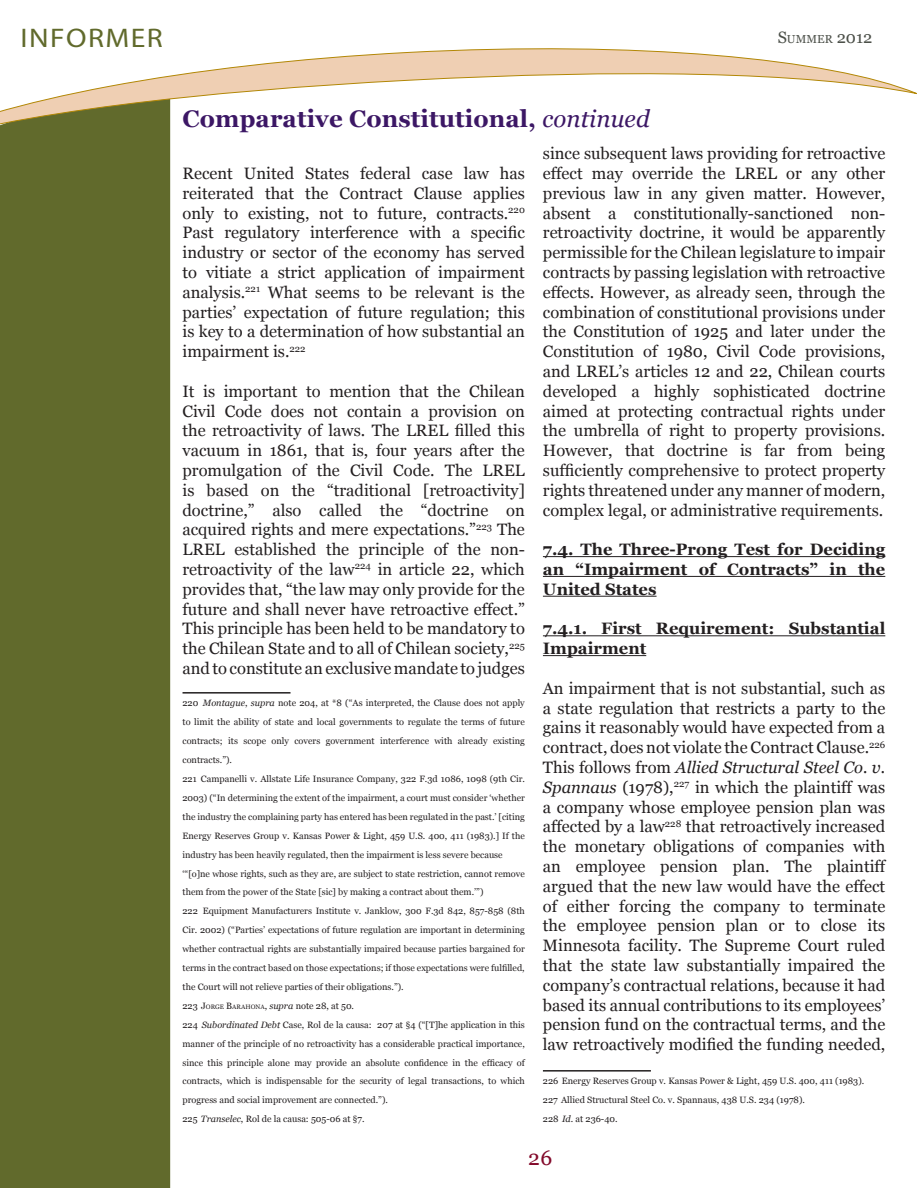
<style>
.page{position:relative;width:918px;height:1188px;background:#fff}
.page>*{position:absolute;margin:0;border:0;box-sizing:border-box;transform-origin:0 0}
.t1{font:27px "Myriad Pro";letter-spacing:.05em;color:#616a2c;scale:1.1 1}
.t2{font:700 24px "Georgia";letter-spacing:.005em;color:#3c1765}
.t3{font:21px "Georgia";color:#830a2b}
.t4{font:16.5px/19.8px "Georgia";color:#231f20;text-align:justify}
.t5{font:700 16.5px/19.8px "Georgia";color:#231f20;text-align:justify}
.t6{font:11.55px "Georgia";color:#4c5049}
.Footnotes{font:9.15px/18.9px "Georgia";color:#231f20;text-align:justify}
.s1{font-size:16.5px}
.s2{font-weight:400;font-style:italic}
.s3{font-style:italic}
.s4{font-style:inherit}
.s5{font-size:6.45px}
</style>
<div class="page">
<div style="left:0;top:148px;width:170px;height:1040px;background:#616a2c"></div>
<svg style="left:0;top:48px;width:917px;height:100px"></svg>
<hr style="left:183px;top:692px;width:108px;height:2px;background:#231f20">
<hr style="left:543px;top:556px;width:342px;height:1px;background:#231f20">
<hr style="left:543px;top:576px;width:342px;height:1px;background:#231f20">
<hr style="left:543px;top:596px;width:114px;height:1px;background:#231f20">
<hr style="left:543px;top:635px;width:342px;height:1px;background:#231f20">
<hr style="left:543px;top:655px;width:103px;height:1px;background:#231f20">
<hr style="left:543px;top:1070px;width:108px;height:2px;background:#231f20">
<p class="t1" style="left:21px;top:22px;width:131px">INFORMER</p>
<p class="t6" style="left:778px;top:33px;width:96px"><span class="s1">S</span>UMMER <span class="s1">2012</span></p>
<p class="t2" style="left:183px;top:103px;width:469px">Comparative Constitutional, <span class="s2">continued</span></p>
<p class="t4" style="left:543px;top:144px;width:344px">since subsequent laws providing for retroactive effect may override the LREL or any other previous law in any given matter. However, absent a constitutionally-sanctioned non&shy;retroactivity doctrine, it would be apparently permissible for the Chilean legislature to impair contracts by passing legislation with retroactive effects. However, as already seen, through the combination of constitutional provisions under the Constitution of 1925 and later under the Constitution of 1980, Civil Code provisions, and LREL’s articles 12 and 22, Chilean courts developed a highly sophisticated doctrine aimed at protecting contractual rights under the umbrella of right to property provisions.<br>However, that doctrine is far from being sufficiently comprehensive to protect property rights threatened under any manner of modern, complex legal, or administrative requirements.</p>
<p class="t5" style="left:543px;top:540px;width:344px">7.4. The Three-Prong Test for Deciding an “Impairment of Contracts” in the United States</p>
<p class="t5" style="left:543px;top:619px;width:344px">7.4.1. First Requirement: Substantial<br>Impairment</p>
<p class="t4" style="left:543px;top:679px;width:344px">An impairment that is not substantial, such as a state regulation that restricts a party to the gains it reasonably would have expected from a contract, does not violate the Contract Clause.<sup>226<br></sup>This follows from <span class="s3">Allied Structural Steel Co. v.<br>Spannaus</span> (1978),<sup>227</sup> in which the plaintiff was a company whose employee pension plan was affected by a law<sup>228</sup> that retroactively increased the monetary obligations of companies with an employee pension plan. The plaintiff argued that the new law would have the effect of either forcing the company to terminate the employee pension plan or to close its Minnesota facility. The Supreme Court ruled that the state law substantially impaired the company’s contractual relations, because it had based its annual contributions to its employees’ pension fund on the contractual terms, and the law retroactively modified the funding needed,</p>
<p class="Footnotes" style="left:543px;top:1072px;width:323px">226 Energy Reserves Group v. Kansas Power &amp; Light, 459 U.S. 400, 411 (1983).</p>
<p class="Footnotes" style="left:543px;top:1091px;width:264px">227 Allied Structural Steel Co. v. Spannaus, 438 U.S. 234 (1978).</p>
<p class="Footnotes" style="left:543px;top:1110px;width:76px">228 <span class="s3">Id</span>. at 236-40.</p>
<p class="t3" style="left:528px;top:1145px;width:26px">26</p>
<p class="t4" style="left:183px;top:164px;width:344px">Recent United States federal case law has reiterated that the Contract Clause applies only to existing, not to future, contracts.<sup>220<br></sup>Past regulatory interference with a specific industry or sector of the economy has served to vitiate a strict application of impairment analysis.<sup>221</sup> What seems to be relevant is the parties’ expectation of future regulation; this is key to a determination of how substantial an impairment is.<sup>222</sup></p>
<p class="t4" style="left:183px;top:382px;width:344px">It is important to mention that the Chilean Civil Code does not contain a provision on the retroactivity of laws. The LREL filled this vacuum in 1861, that is, four years after the promulgation of the Civil Code. The LREL is based on the “traditional [retroactivity] doctrine,” also called the “doctrine on acquired rights and mere expectations.”<sup>223</sup> The LREL established the principle of the non&shy;retroactivity of the law<sup>224</sup> in article 22, which provides that, “the law may only provide for the future and shall never have retroactive effect.” This principle has been held to be mandatory to the Chilean State and to all of Chilean society,<sup>225 </sup>and to constitute an exclusive mandate to judges</p>
<p class="Footnotes" style="left:183px;top:694px;width:344px">220 <span class="s3">Montague</span>, <span class="s3">supra</span> note 204, at *8 (“As interpreted, the Clause does not apply to limit the ability of state and local governments to regulate the terms of future contracts; its scope only covers government interference with already existing contracts.”).</p>
<p class="Footnotes" style="left:183px;top:770px;width:344px">221 Campanelli v. Allstate Life Insurance Company, 322 F.3d 1086, 1098 (9th Cir.<br>2003) (“In determining the extent of the impairment, a court must consider ‘whether the industry the complaining party has entered has been regulated in the past.’ [citing Energy Reserves Group v. Kansas Power &amp; Light, 459 U.S. 400, 411 (1983).] If the industry has been heavily regulated, then the impairment is less severe because</p>
<p class="Footnotes" style="left:183px;top:864px;width:344px">‘“[o]ne whose rights, such as they are, are subject to state restriction, cannot remove them from the power of the State [sic] by making a contract about them.’”)</p>
<p class="Footnotes" style="left:183px;top:902px;width:344px">222 Equipment Manufacturers Institute v. Janklow, 300 F.3d 842, 857-858 (8th Cir. 2002) (“Parties’ expectations of future regulation are important in determining whether contractual rights are substantially impaired because parties bargained for terms in the contract based on those expectations; if those expectations were fulfilled, the Court will not relieve parties of their obligations.”).</p>
<p class="Footnotes" style="left:183px;top:996px;width:173px">223 <span class="s4">J</span><span class="s5">ORGE</span> <span class="s4">B</span><span class="s5">ARAHONA</span>, <span class="s3">supra</span> note 28, at 50.</p>
<p class="Footnotes" style="left:183px;top:1015px;width:344px">224 <span class="s3">Subordinated Debt</span> Case, Rol de la causa: 207 at §4 (“[T]he application in this manner of the principle of no retroactivity has a considerable practical importance, since this principle alone may provide an absolute confidence in the efficacy of contracts, which is indispensable for the security of legal transactions, to which progress and social improvement are connected.”).</p>
<p class="Footnotes" style="left:183px;top:1110px;width:184px">225 <span class="s3">Transelec</span>, Rol de la causa: 505-06 at §7.</p>
</div>
